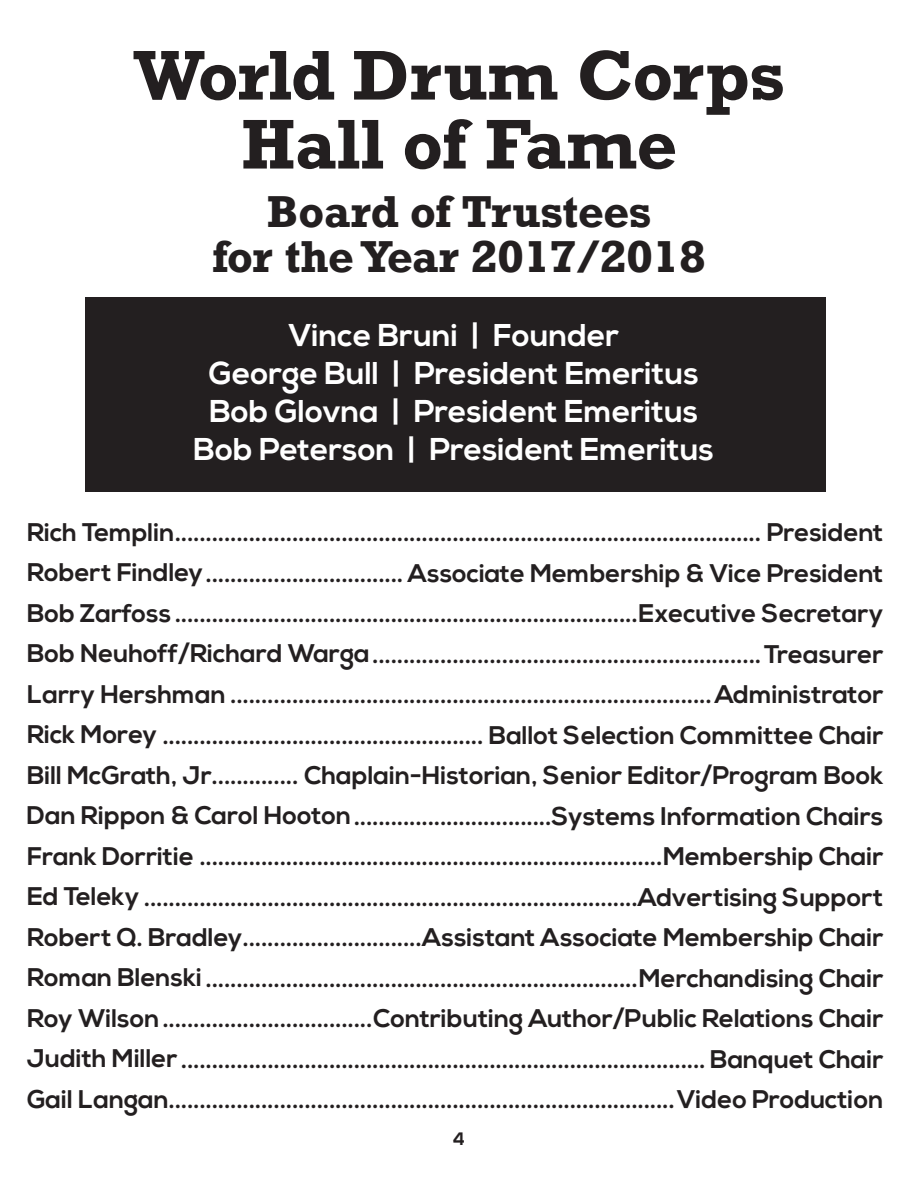
<style>
.page{position:relative;width:918px;height:1188px;background:#fff}
.page>*{position:absolute;margin:0;border:0;box-sizing:border-box;transform-origin:0 0}
.t1{font:700 66px/69px "Rockwell";color:#231f20;text-align:center}
.t2{font:700 42px/45px "Rockwell";color:#231f20;text-align:center}
.t3{font:700 31.5px/37.8px "Nexa";color:#fff;text-align:center}
.t4{font:700 25.5px/40.5px "Nexa";color:#231f20}
.t5{font:700 18px "Nexa";color:#231f20}
</style>
<div class="page">
<div style="left:85px;top:297px;width:741px;height:195px;background:#231f20"></div>
<p class="t1" style="left:134px;top:40px;width:652px">World Drum Corps<br>Hall of Fame</p>
<p class="t2" style="left:212px;top:189px;width:495px">Board of Trustees<br>for the Year 2017/2018</p>
<p class="t3" style="left:209px;top:318px;width:491px">Vince Bruni | Founder<br>George Bull | President Emeritus</p>
<p class="t3" style="left:209px;top:393px;width:491px">Bob Glovna | President Emeritus</p>
<p class="t3" style="left:194px;top:431px;width:522px">Bob Peterson | President Emeritus</p>
<p class="t4" style="left:27px;top:513px;width:858px">Rich Templin............................................................................................... President</p>
<p class="t4" style="left:27px;top:553px;width:858px">Robert Findley................................ Associate Membership &amp; Vice President</p>
<p class="t4" style="left:27px;top:594px;width:858px">Bob Zarfoss ...........................................................................Executive Secretary</p>
<p class="t4" style="left:27px;top:634px;width:858px">Bob Neuhoff/Richard Warga...............................................................Treasurer</p>
<p class="t4" style="left:27px;top:675px;width:858px">Larry Hershman ..............................................................................Administrator</p>
<p class="t4" style="left:27px;top:715px;width:858px">Rick Morey .................................................... Ballot Selection Committee Chair</p>
<p class="t4" style="left:27px;top:756px;width:858px">Bill McGrath, Jr.............. Chaplain-Historian, Senior Editor/Program Book</p>
<p class="t4" style="left:27px;top:796px;width:858px">Dan Rippon &amp; Carol Hooton................................Systems Information Chairs</p>
<p class="t4" style="left:27px;top:837px;width:858px">Frank Dorritie ...........................................................................Membership Chair<br>Ed Teleky ................................................................................Advertising Support</p>
<p class="t4" style="left:27px;top:918px;width:858px">Robert Q. Bradley.............................Assistant Associate Membership Chair</p>
<p class="t4" style="left:27px;top:958px;width:858px">Roman Blenski ......................................................................Merchandising Chair</p>
<p class="t4" style="left:27px;top:999px;width:858px">Roy Wilson..................................Contributing Author/Public Relations Chair</p>
<p class="t4" style="left:27px;top:1039px;width:858px">Judith Miller ..................................................................................... Banquet Chair</p>
<p class="t4" style="left:27px;top:1080px;width:858px">Gail Langan..................................................................................Video Production</p>
<p class="t5" style="left:453px;top:1129px;width:14px">4</p>
</div>
